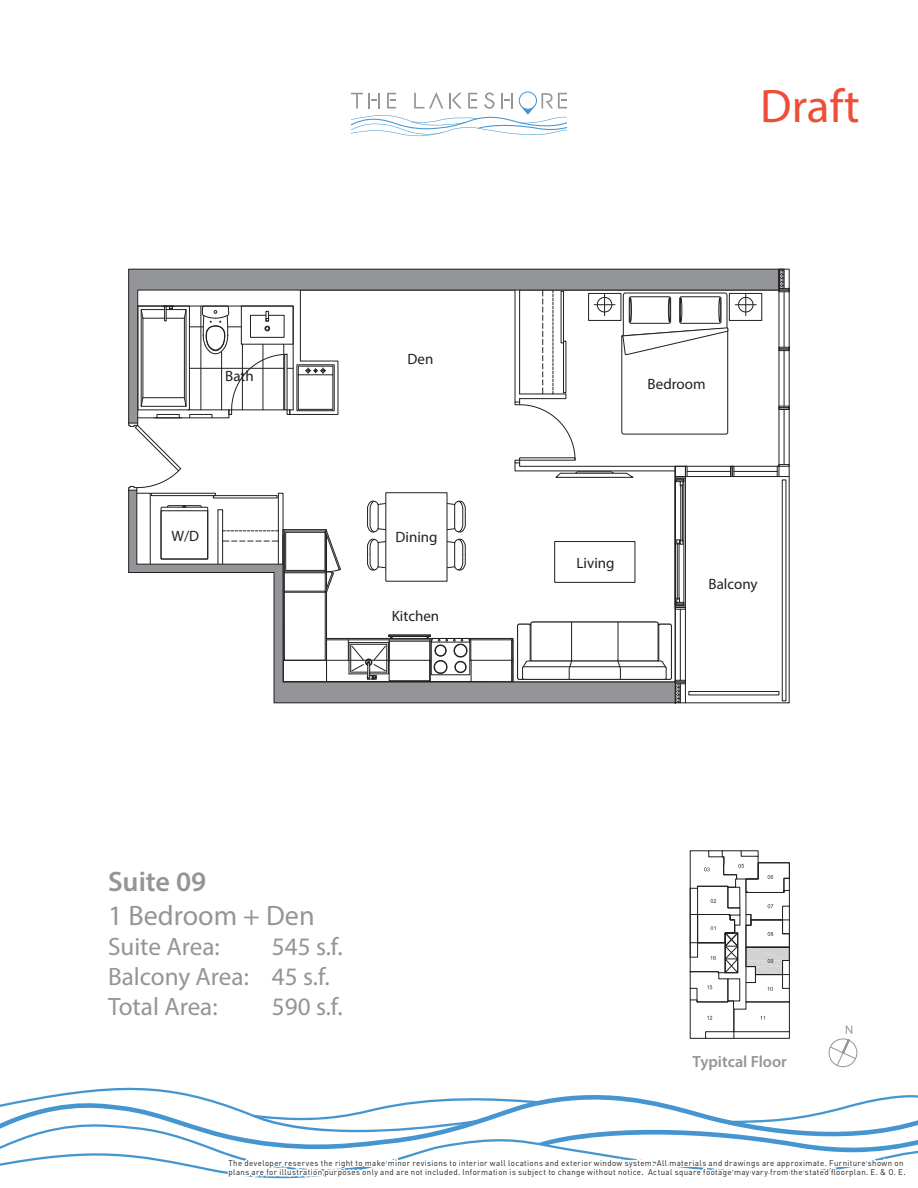
<style>
.page{position:relative;width:918px;height:1188px;background:#fff}
.page>*{position:absolute;margin:0;border:0;box-sizing:border-box;transform-origin:0 0}
.t1{font:47.25px "Myriad Pro";color:#ef4d35}
.t2{font:28.2px "Myriad Pro";color:#939598}
.t3{font:600 28.2px "Myriad Pro";color:#939598}
.t4{font:25.2px/30.3px "Myriad Pro";color:#939598}
.t5{font:600 16.2px "Myriad Pro";color:#939598}
.t6{font:15px "Myriad Pro";color:#231f20}
.t7{font:8.25px/9.4px "DIN";letter-spacing:.045em;color:#231f20;scale:.96 1}
</style>
<div class="page">
<svg style="left:351px;top:91px;width:216px;height:46px"></svg>
<svg style="left:829px;top:1026px;width:28px;height:42px"></svg>
<svg style="left:0;top:1087px;width:918px;height:92px"></svg>
<svg style="left:690px;top:850px;width:100px;height:189px"></svg>
<svg style="left:128px;top:269px;width:662px;height:435px"></svg>
<h3 class="t6" style="left:225px;top:366px;width:30px">Bath</h3>
<h3 class="t6" style="left:408px;top:350px;width:27px">Den</h3>
<h3 class="t6" style="left:171px;top:526px;width:29px">W/D</h3>
<h3 class="t6" style="left:396px;top:527px;width:44px">Dining</h3>
<h3 class="t6" style="left:392px;top:607px;width:49px">Kitchen</h3>
<h2 class="t3" style="left:108px;top:864px;width:100px">Suite 09</h2>
<h2 class="t2" style="left:108px;top:898px;width:208px">1 Bedroom + Den</h2>
<h3 class="t4" style="left:108px;top:931px;width:113px">Suite Area:</h3>
<h3 class="t4" style="left:108px;top:931px;width:236px;text-indent:164px">545 s.f.<br>Balcony Area: 45 s.f.<br>Total Area:</h3>
<h3 class="t4" style="left:272px;top:991px;width:72px">590 s.f.</h3>
<h1 class="t1" style="left:760px;top:77px;width:101px">Draft</h1>
<h3 class="t6" style="left:648px;top:375px;width:59px">Bedroom</h3>
<h3 class="t6" style="left:577px;top:554px;width:40px">Living</h3>
<h3 class="t6" style="left:709px;top:574px;width:50px">Balcony</h3>
<h3 class="t5" style="left:693px;top:1051px;width:96px">Typitcal Floor</h3>
<p class="t7" style="left:228px;top:1158px;width:707px">The developer reserves the right to make minor revisions to interior wall locations and exterior window system. All materials and drawings are approximate. Furniture shown on plans are for illustration purposes only and are not included. Information is subject to change without notice. Actual square footage may vary from the stated floorplan. E. &amp; O. E.</p>
</div>
